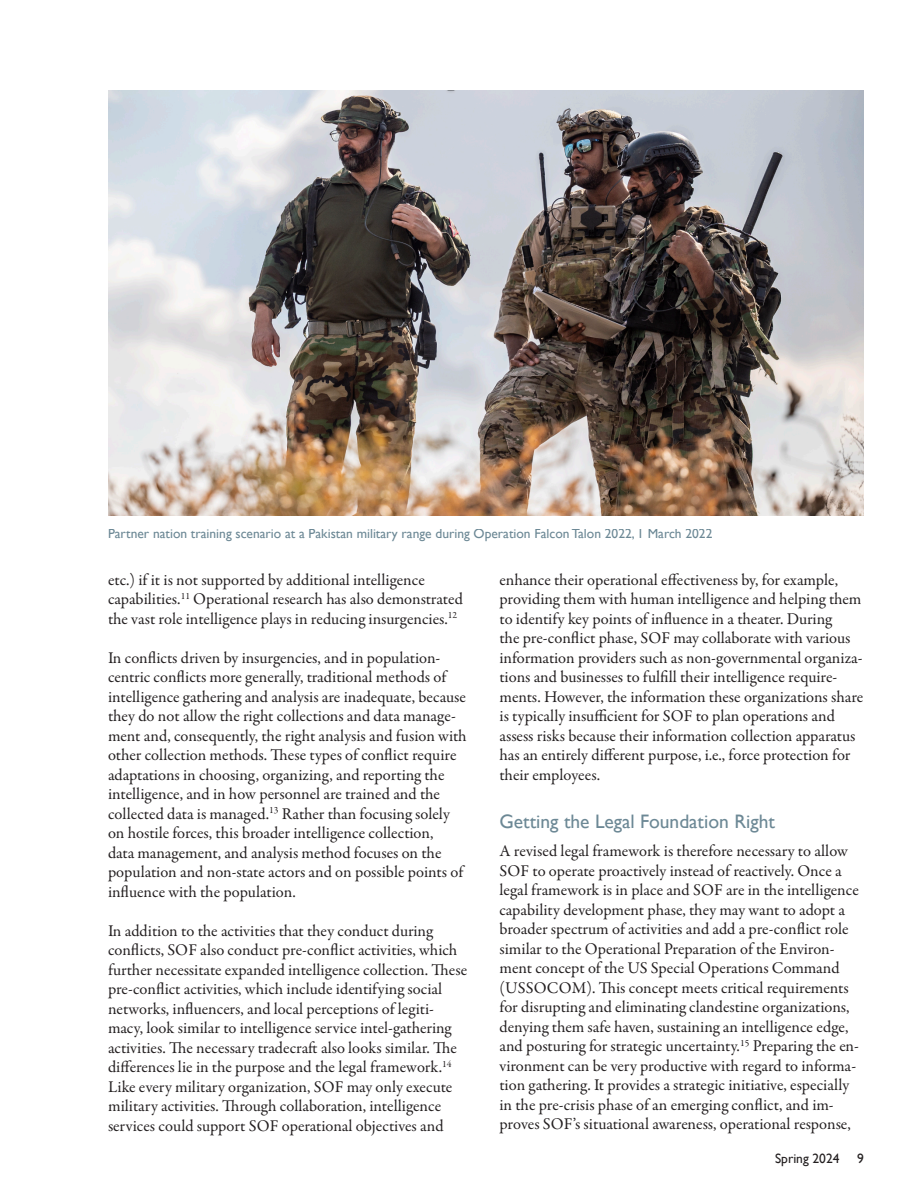
<style>
.page{position:relative;width:918px;height:1188px;background:#fff}
.page>*{position:absolute;margin:0;border:0;box-sizing:border-box;transform-origin:0 0}
.Heading_2__B{font:19.5px "Gill Sans";color:#6c8895}
.Body_Text_copy{font:16.5px/19.5px "Garamond Premr Pro";color:#231f20}
.t1{font:13.5px "Gill Sans";color:#6c8895}
.t2{font:13.5px "Gill Sans";color:#231f20}
</style>
<div class="page">
<img style="left:108px;top:90px;width:756px;height:426px">
<p class="t1" style="left:108px;top:526px;width:606px">Partner nation training scenario at a Pakistan military range during Operation Falcon Talon 2022, 1 March 2022</p>
<p class="Body_Text_copy" style="left:108px;top:570px;width:356px">etc.) if it is not supported by additional intelligence capabilities.<sup>11</sup> Operational research has also demonstrated the vast role intelligence plays in reducing insurgencies.<sup>12</sup></p>
<p class="Body_Text_copy" style="left:108px;top:648px;width:360px">In conflicts driven by insurgencies, and in population&shy;centric conflicts more generally, traditional methods of intelligence gathering and analysis are inadequate, because they do not allow the right collections and data manage&shy;ment and, consequently, the right analysis and fusion with other collection methods. These types of conflict require adaptations in choosing, organizing, and reporting the intelligence, and in how personnel are trained and the collected data is managed.<sup>13</sup> Rather than focusing solely on hostile forces, this broader intelligence collection,<br>data management, and analysis method focuses on the population and non-state actors and on possible points of influence with the population.</p>
<p class="Body_Text_copy" style="left:108px;top:921px;width:361px">In addition to the activities that they conduct during conflicts, SOF also conduct pre-conflict activities, which further necessitate expanded intelligence collection. These pre-conflict activities, which include identifying social networks, influencers, and local perceptions of legiti&shy;macy, look similar to intelligence service intel-gathering activities. The necessary tradecraft also looks similar. The differences lie in the purpose and the legal framework.<sup>14<br></sup>Like every military organization, SOF may only execute military activities. Through collaboration, intelligence services could support SOF operational objectives and</p>
<p class="Body_Text_copy" style="left:500px;top:570px;width:365px">enhance their operational effectiveness by, for example, providing them with human intelligence and helping them to identify key points of influence in a theater. During<br>the pre-conflict phase, SOF may collaborate with various information providers such as non-governmental organiza&shy;tions and businesses to fulfill their intelligence require&shy;ments. However, the information these organizations share is typically insufficient for SOF to plan operations and assess risks because their information collection apparatus has an entirely different purpose, i.e., force protection for their employees.</p>
<p class="Heading_2__B" style="left:500px;top:810px;width:277px">Getting the Legal Foundation Right</p>
<p class="Body_Text_copy" style="left:500px;top:842px;width:361px">A revised legal framework is therefore necessary to allow SOF to operate proactively instead of reactively. Once a legal framework is in place and SOF are in the intelligence capability development phase, they may want to adopt a broader spectrum of activities and add a pre-conflict role similar to the Operational Preparation of the Environ&shy;ment concept of the US Special Operations Command (USSOCOM). This concept meets critical requirements for disrupting and eliminating clandestine organizations, denying them safe haven, sustaining an intelligence edge, and posturing for strategic uncertainty.<sup>15</sup> Preparing the en&shy;vironment can be very productive with regard to informa&shy;tion gathering. It provides a strategic initiative, especially in the pre-crisis phase of an emerging conflict, and im&shy;proves SOF’s situational awareness, operational response,</p>
<p class="t2" style="left:775px;top:1150px;width:66px">Spring 2024</p>
<p class="t2" style="left:857px;top:1150px;width:8px">9</p>
</div>
